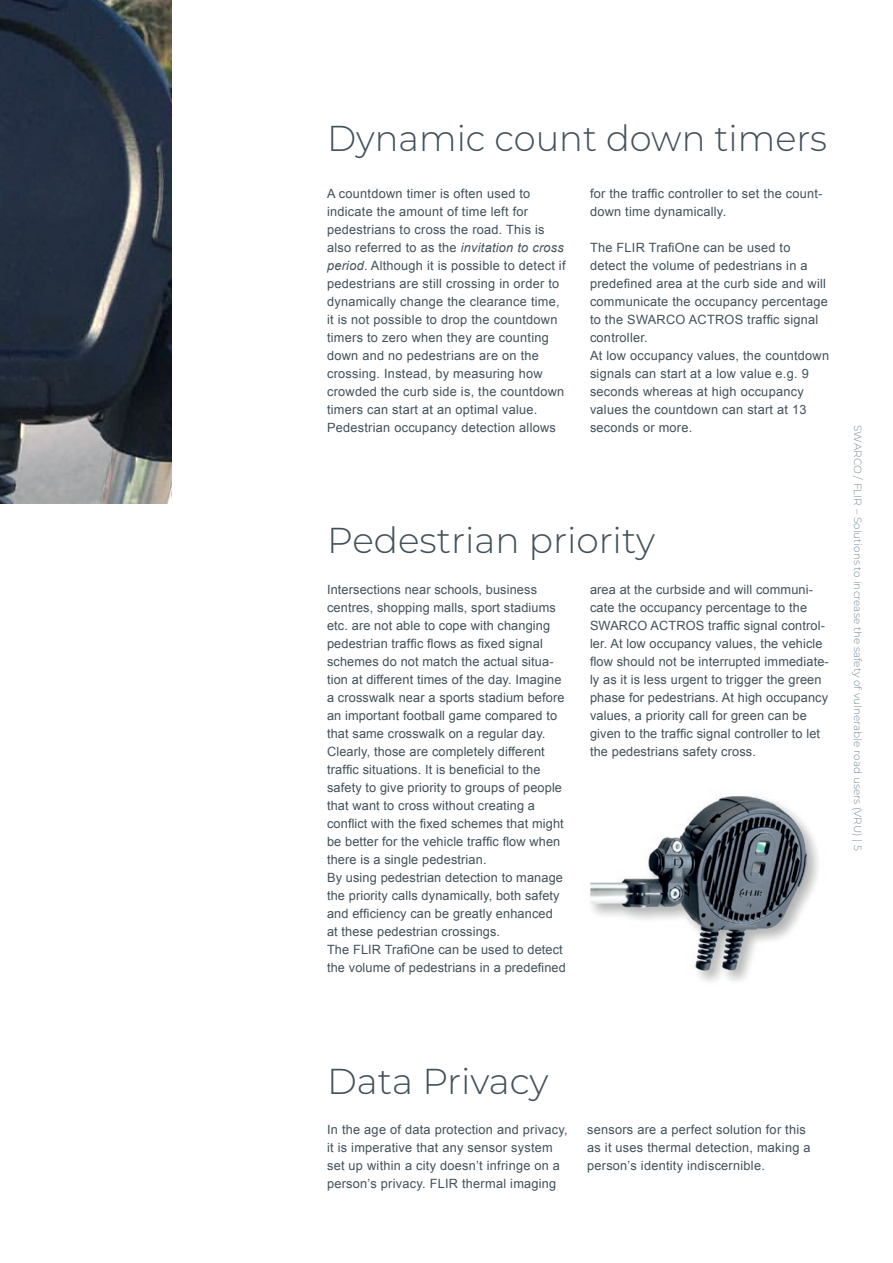
<style>
.page{position:relative;width:893px;height:1263px;background:#fff}
.page>*{position:absolute;margin:0;border:0;box-sizing:border-box;transform-origin:0 0}
.t1{font:300 36px "Montserrat";color:#425159}
.t2{font:12.75px/18px "Arial";letter-spacing:.01em;color:#425159}
.t3{font:300 10.5px "Montserrat";color:#7b8a92}
.s1{font-style:italic}
</style>
<div class="page">
<img style="left:0;top:0;width:172px;height:504px">
<img style="left:590px;top:796px;width:229px;height:186px">
<p class="t1" style="left:327px;top:114px;width:501px">Dynamic count down timers</p>
<p class="t2" style="left:327px;top:185px;width:240px">A countdown timer is often used to indicate the amount of time left for pedestrians to cross the road. This is also referred to as the <span class="s1">invitation to cross period</span>. Although it is possible to detect if pedestrians are still crossing in order to dynamically change the clearance time, it is not possible to drop the countdown timers to zero when they are counting down and no pedestrians are on the crossing. Instead, by measuring how crowded the curb side is, the countdown timers can start at an optimal value.<br>Pedestrian occupancy detection allows</p>
<p class="t2" style="left:590px;top:185px;width:234px">for the traffic controller to set the count&shy;down time dynamically.</p>
<p class="t2" style="left:590px;top:239px;width:241px">The FLIR TrafiOne can be used to detect the volume of pedestrians in a predefined area at the curb side and will communicate the occupancy percentage to the SWARCO ACTROS traffic signal controller.<br>At low occupancy values, the countdown signals can start at a low value e.g. 9 seconds whereas at high occupancy values the countdown can start at 13 seconds or more.</p>
<p class="t1" style="left:327px;top:516px;width:329px">Pedestrian priority</p>
<p class="t2" style="left:327px;top:581px;width:240px">Intersections near schools, business centres, shopping malls, sport stadiums etc. are not able to cope with changing pedestrian traffic flows as fixed signal schemes do not match the actual situa&shy;tion at different times of the day. Imagine a crosswalk near a sports stadium before an important football game compared to that same crosswalk on a regular day.<br>Clearly, those are completely different traffic situations. It is beneficial to the safety to give priority to groups of people that want to cross without creating a conflict with the fixed schemes that might be better for the vehicle traffic flow when there is a single pedestrian.<br>By using pedestrian detection to manage the priority calls dynamically, both safety and efficiency can be greatly enhanced at these pedestrian crossings.<br>The FLIR TrafiOne can be used to detect the volume of pedestrians in a predefined</p>
<p class="t2" style="left:590px;top:581px;width:240px">area at the curbside and will communi&shy;cate the occupancy percentage to the SWARCO ACTROS traffic signal control&shy;ler. At low occupancy values, the vehicle flow should not be interrupted immediate&shy;ly as it is less urgent to trigger the green phase for pedestrians. At high occupancy values, a priority call for green can be given to the traffic signal controller to let the pedestrians safety cross.</p>
<p class="t3" style="left:865px;top:425px;width:427px;rotate:90deg">SWARCO / FLIR – Solutions to increase the safety of vulnerable road users (VRU) | 5</p>
<p class="t1" style="left:327px;top:1056px;width:223px">Data Privacy</p>
<p class="t2" style="left:327px;top:1121px;width:242px">In the age of data protection and privacy, it is imperative that any sensor system set up within a city doesn’t infringe on a person’s privacy. FLIR thermal imaging</p>
<p class="t2" style="left:587px;top:1121px;width:225px">sensors are a perfect solution for this as it uses thermal detection, making a person’s identity indiscernible.</p>
</div>
